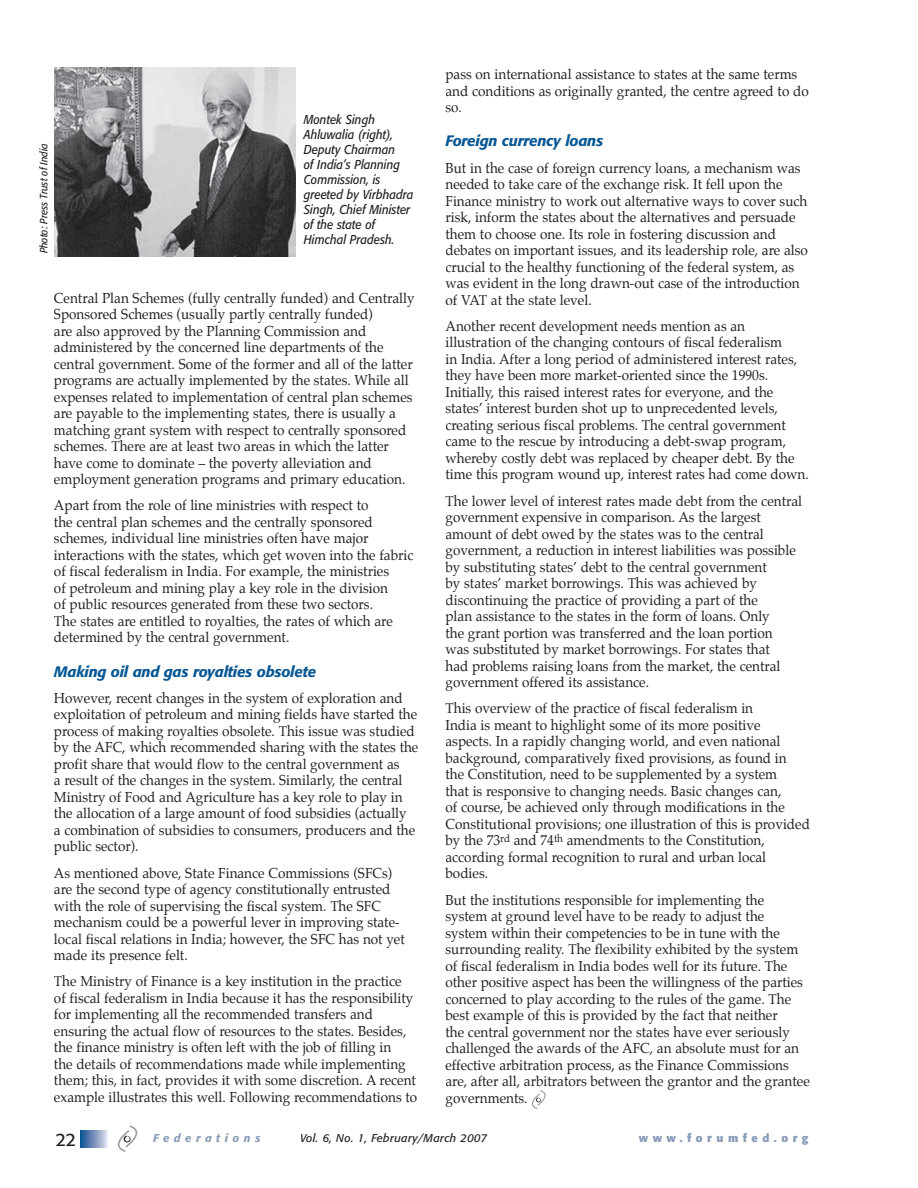
<style>
.page{position:relative;width:918px;height:1188px;background:#fff}
.page>*{position:absolute;margin:0;border:0;box-sizing:border-box;transform-origin:0 0}
.t1{font:18px "Formata";color:#231f20}
.t2{font:italic 500 15px "Formata";letter-spacing:-.015em;color:#065794}
.t3{font:14.25px/16.5px "Palatino";color:#231f20;scale:.95 1}
.t4{font:italic 12.75px/15px "Formata";color:#231f20;scale:.9 1}
.t5{font:italic 11.25px "Formata";letter-spacing:.025em;color:#231f20}
.t6{font:700 11.25px "Formata";letter-spacing:.4em;color:#889cb7}
.t7{font:italic 500 11.25px "Formata";letter-spacing:.4em;color:#889cb7}
.t8{font:italic 10.5px "Formata";color:#231f20;scale:.9 1}
</style>
<div class="page">
<svg style="left:81px;top:1130px;width:27px;height:18px"></svg>
<svg style="left:118px;top:1125px;width:19px;height:27px"></svg>
<img style="left:54px;top:68px;width:241px;height:189px">
<svg style="left:532px;top:1090px;width:14px;height:19px"></svg>
<p class="t8" style="left:37px;top:253px;width:124px;rotate:-90deg">Photo: Press Trust of India</p>
<p class="t4" style="left:304px;top:112px;width:124px">Montek Singh<br>Ahluwalia (right),<br>Deputy Chairman<br>of India’s Planning<br>Commission, is greeted by Virbhadra<br>Singh, Chief Minister of the state of<br>Himchal Pradesh.</p>
<p class="t3" style="left:54px;top:290px;width:381px">Central Plan Schemes (fully centrally funded) and Centrally Sponsored Schemes (usually partly centrally funded)<br>are also approved by the Planning Commission and administered by the concerned line departments of the central government. Some of the former and all of the latter programs are actually implemented by the states. While all expenses related to implementation of central plan schemes are payable to the implementing states, there is usually a matching grant system with respect to centrally sponsored schemes. There are at least two areas in which the latter have come to dominate – the poverty alleviation and employment generation programs and primary education.</p>
<p class="t3" style="left:54px;top:497px;width:380px">Apart from the role of line ministries with respect to<br>the central plan schemes and the centrally sponsored schemes, individual line ministries often have major interactions with the states, which get woven into the fabric of fiscal federalism in India. For example, the ministries<br>of petroleum and mining play a key role in the division<br>of public resources generated from these two sectors.<br>The states are entitled to royalties, the rates of which are determined by the central government.</p>
<p class="t2" style="left:54px;top:662px;width:264px">Making oil and gas royalties obsolete</p>
<p class="t3" style="left:54px;top:690px;width:385px">However, recent changes in the system of exploration and exploitation of petroleum and mining fields have started the process of making royalties obsolete. This issue was studied by the AFC, which recommended sharing with the states the profit share that would flow to the central government as<br>a result of the changes in the system. Similarly, the central Ministry of Food and Agriculture has a key role to play in the allocation of a large amount of food subsidies (actually<br>a combination of subsidies to consumers, producers and the public sector).</p>
<p class="t3" style="left:54px;top:864px;width:371px">As mentioned above, State Finance Commissions (SFCs) are the second type of agency constitutionally entrusted with the role of supervising the fiscal system. The SFC mechanism could be a powerful lever in improving state&shy;local fiscal relations in India; however, the SFC has not yet made its presence felt.</p>
<p class="t3" style="left:54px;top:973px;width:384px">The Ministry of Finance is a key institution in the practice<br>of fiscal federalism in India because it has the responsibility for implementing all the recommended transfers and ensuring the actual flow of resources to the states. Besides, the finance ministry is often left with the job of filling in<br>the details of recommendations made while implementing them; this, in fact, provides it with some discretion. A recent example illustrates this well. Following recommendations to</p>
<p class="t3" style="left:446px;top:66px;width:384px">pass on international assistance to states at the same terms and conditions as originally granted, the centre agreed to do so.</p>
<p class="t2" style="left:446px;top:132px;width:159px">Foreign currency loans</p>
<p class="t3" style="left:446px;top:159px;width:383px">But in the case of foreign currency loans, a mechanism was needed to take care of the exchange risk. It fell upon the Finance ministry to work out alternative ways to cover such risk, inform the states about the alternatives and persuade them to choose one. Its role in fostering discussion and debates on important issues, and its leadership role, are also crucial to the healthy functioning of the federal system, as was evident in the long drawn-out case of the introduction of VAT at the state level.</p>
<p class="t3" style="left:446px;top:318px;width:384px">Another recent development needs mention as an illustration of the changing contours of fiscal federalism<br>in India. After a long period of administered interest rates, they have been more market-oriented since the 1990s.<br>Initially, this raised interest rates for everyone, and the states’ interest burden shot up to unprecedented levels, creating serious fiscal problems. The central government came to the rescue by introducing a debt-swap program, whereby costly debt was replaced by cheaper debt. By the time this program wound up, interest rates had come down.</p>
<p class="t3" style="left:446px;top:492px;width:377px">The lower level of interest rates made debt from the central government expensive in comparison. As the largest amount of debt owed by the states was to the central government, a reduction in interest liabilities was possible by substituting states’ debt to the central government<br>by states’ market borrowings. This was achieved by discontinuing the practice of providing a part of the<br>plan assistance to the states in the form of loans. Only<br>the grant portion was transferred and the loan portion<br>was substituted by market borrowings. For states that<br>had problems raising loans from the market, the central government offered its assistance.</p>
<p class="t3" style="left:445px;top:700px;width:385px">This overview of the practice of fiscal federalism in<br>India is meant to highlight some of its more positive aspects. In a rapidly changing world, and even national background, comparatively fixed provisions, as found in<br>the Constitution, need to be supplemented by a system<br>that is responsive to changing needs. Basic changes can,<br>of course, be achieved only through modifications in the Constitutional provisions; one illustration of this is provided by the 73<sup>rd</sup> and 74<sup>th</sup> amendments to the Constitution, according formal recognition to rural and urban local bodies.</p>
<p class="t3" style="left:445px;top:891px;width:385px">But the institutions responsible for implementing the<br>system at ground level have to be ready to adjust the system within their competencies to be in tune with the surrounding reality. The flexibility exhibited by the system of fiscal federalism in India bodes well for its future. The other positive aspect has been the willingness of the parties concerned to play according to the rules of the game. The best example of this is provided by the fact that neither<br>the central government nor the states have ever seriously challenged the awards of the AFC, an absolute must for an effective arbitration process, as the Finance Commissions are, after all, arbitrators between the grantor and the grantee governments.</p>
<p class="t1" style="left:55px;top:1129px;width:22px">22</p>
<p class="t7" style="left:153px;top:1131px;width:109px">Federations</p>
<p class="t5" style="left:300px;top:1131px;width:189px">Vol. 6, No. 1, February/March 2007</p>
<p class="t6" style="left:639px;top:1131px;width:171px">www.forumfed.org</p>
</div>
